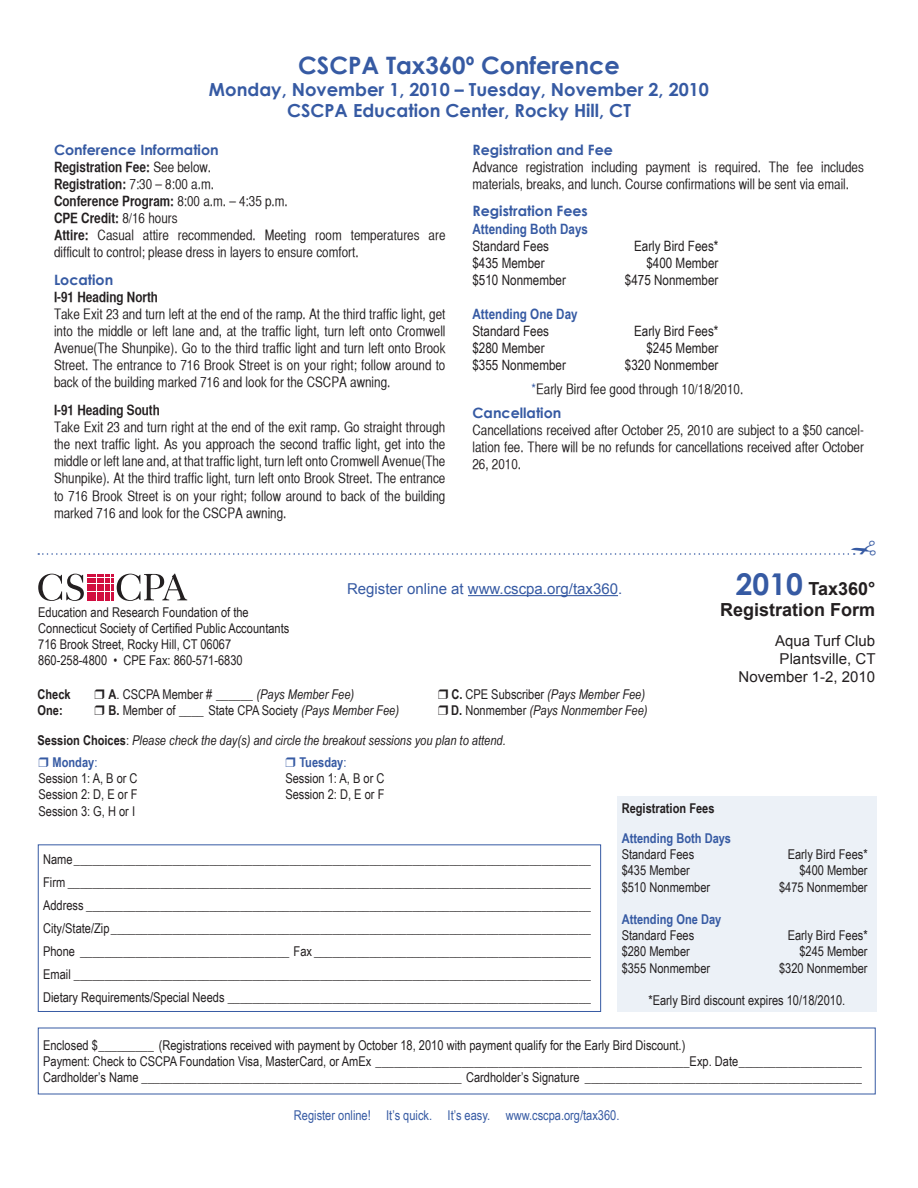
<style>
.page{position:relative;width:918px;height:1188px;background:#fff}
.page>*{position:absolute;margin:0;border:0;box-sizing:border-box;transform-origin:0 0}
.t1{font:700 30px "Century Gothic";color:#365aa3}
.t2{font:700 24px "Century Gothic";color:#365aa3}
.t3{font:700 18px/21.6px "Century Gothic";color:#365aa3;text-align:center}
.t4{font:700 18px/21.6px "Arial";color:#231f20;text-align:right}
.t5{font:15px/18px "Arial";color:#231f20;text-align:right}
.t6{font:15px "Arial";color:#365aa3}
.t7{font:14.25px/17.1px "Helvetica CY Plain";color:#231f20;text-align:justify}
.t8{font:14.25px "Arial Narrow";color:#231f20}
.t9{font:14.25px/17.1px "Helvetica CY Bold";color:#231f20}
.t10{font:700 14.25px "Century Gothic";color:#365aa3}
.t11{font:700 14.25px "Arial Narrow";color:#365aa3}
.t12{font:13.5px/16.2px "Arial Narrow";color:#231f20}
.t13{font:italic 13.5px/22.2px "Arial Narrow";color:#231f20}
.t14{font:13.5px "Arial Narrow";color:#365aa3}
.t15{font:700 13.5px "Arial Narrow";color:#365aa3}
.t16{font:700 13.5px "Arial Narrow";color:#231f20}
.s1{font-family:"Helvetica CY Plain"}
.s2{font-family:"Helvetica CY Bold"}
.s3{color:#365aa3}
.s4{font-weight:700}
.s5{font-style:italic}
.s6{font-weight:700;font-style:normal}
.s7{font-style:normal}
.s8{font-weight:700;font-style:normal;color:#365aa3}
.s9{font-style:normal;color:#365aa3}
.s10{font-weight:700;color:#365aa3}
</style>
<div class="page">
<svg style="left:38px;top:573px;width:149px;height:28px"></svg>
<hr style="left:468px;top:595px;width:150px;height:1px;background:#365aa3">
<div style="left:617px;top:797px;width:259px;height:215px;background:#ecf1f7"></div>
<div style="left:38px;top:844px;width:563px;height:168px;border:1px solid #365aa3"></div>
<svg style="left:38px;top:553px;width:818px;height:2px"></svg>
<h2 class="t2" style="left:298px;top:50px;width:323px">CSCPA Tax360º Conference</h2>
<h3 class="t3" style="left:209px;top:78px;width:502px">Monday, November 1, 2010 – Tuesday, November 2, 2010<br>CSCPA Education Center, Rocky Hill, CT</h3>
<p class="t10" style="left:54px;top:141px;width:166px">Conference Information</p>
<p class="t9" style="left:54px;top:158px;width:235px">Registration Fee: <span class="s1">See below.<br></span>Registration: <span class="s1">7:30 – 8:00 a.m.<br></span>Conference Program: <span class="s1">8:00 a.m. – 4:35 p.m.<br></span>CPE Credit: <span class="s1">8/16 hours</span></p>
<p class="t7" style="left:54px;top:227px;width:393px"><span class="s2">Attire:</span> Casual attire recommended. Meeting room temperatures are difficult to control; please dress in layers to ensure comfort.</p>
<p class="t10" style="left:54px;top:271px;width:61px">Location</p>
<p class="t9" style="left:54px;top:288px;width:106px">I-91 Heading North</p>
<p class="t7" style="left:54px;top:306px;width:393px">Take Exit 23 and turn left at the end of the ramp. At the third traffic light, get into the middle or left lane and, at the traffic light, turn left onto Cromwell Avenue(The Shunpike). Go to the third traffic light and turn left onto Brook Street. The entrance to 716 Brook Street is on your right; follow around to back of the building marked 716 and look for the CSCPA awning.</p>
<p class="t9" style="left:54px;top:401px;width:108px">I-91 Heading South</p>
<p class="t7" style="left:54px;top:419px;width:393px">Take Exit 23 and turn right at the end of the exit ramp. Go straight through the next traffic light. As you approach the second traffic light, get into the middle or left lane and, at that traffic light, turn left onto Cromwell Avenue(The Shunpike). At the third traffic light, turn left onto Brook Street. The entrance to 716 Brook Street is on your right; follow around to back of the building marked 716 and look for the CSCPA awning.</p>
<p class="t10" style="left:472px;top:141px;width:142px">Registration and Fee</p>
<p class="t7" style="left:472px;top:158px;width:393px">Advance registration including payment is required. The fee includes materials, breaks, and lunch. Course confirmations will be sent via email.</p>
<p class="t10" style="left:472px;top:202px;width:117px">Registration Fees</p>
<p class="t11" style="left:472px;top:218px;width:117px">Attending Both Days</p>
<p class="t8" style="left:472px;top:235px;width:78px">Standard Fees</p>
<p class="t8" style="left:634px;top:235px;width:86px">Early Bird Fees*</p>
<p class="t8" style="left:472px;top:252px;width:74px">$435 Member</p>
<p class="t8" style="left:646px;top:252px;width:74px">$400 Member</p>
<p class="t8" style="left:472px;top:269px;width:95px">$510 Nonmember</p>
<p class="t8" style="left:625px;top:269px;width:95px">$475 Nonmember</p>
<p class="t11" style="left:472px;top:303px;width:107px">Attending One Day</p>
<p class="t8" style="left:472px;top:321px;width:78px">Standard Fees</p>
<p class="t8" style="left:634px;top:321px;width:86px">Early Bird Fees*</p>
<p class="t8" style="left:472px;top:338px;width:74px">$280 Member</p>
<p class="t8" style="left:646px;top:338px;width:74px">$245 Member</p>
<p class="t8" style="left:472px;top:355px;width:95px">$355 Nonmember</p>
<p class="t8" style="left:625px;top:355px;width:95px">$320 Nonmember</p>
<p class="t7" style="left:532px;top:381px;width:213px"><span class="s3">*</span>Early Bird fee good through 10/18/2010.</p>
<p class="t10" style="left:472px;top:404px;width:90px">Cancellation</p>
<p class="t7" style="left:472px;top:422px;width:393px">Cancellations received after October 25, 2010 are subject to a $50 cancel&shy;lation fee. There will be no refunds for cancellations received after October 26, 2010.</p>
<p class="t12" style="left:38px;top:603px;width:253px">Education and Research Foundation of the Connecticut Society of Certified Public Accountants 716 Brook Street, Rocky Hill, CT 06067<br>860-258-4800 • CPE Fax: 860-571-6830</p>
<h1 class="t1" style="left:736px;top:565px;width:69px">2010</h1>
<p class="t5" style="left:739px;top:631px;width:139px">Aqua Turf Club<br>Plantsville, CT<br>November 1-2, 2010</p>
<p class="t6" style="left:347px;top:579px;width:277px">Register online at www.cscpa.org/tax360.</p>
<h3 class="t4" style="left:720px;top:578px;width:157px">Tax360°<br>Registration Form</h3>
<p class="t16" style="left:38px;top:684px;width:35px">Check</p>
<p class="t12" style="left:109px;top:686px;width:247px"><span class="s4">A</span>. CSCPA Member # ______ <span class="s5">(Pays Member Fee)</span></p>
<p class="t13" style="left:451px;top:683px;width:195px"><span class="s6">C.</span> <span class="s7">CPE Subscriber</span> (Pays Member Fee)</p>
<p class="t16" style="left:38px;top:700px;width:27px">One:</p>
<p class="t12" style="left:109px;top:702px;width:292px"><span class="s4">B.</span> Member of ____ State CPA Society <span class="s5">(Pays Member Fee)</span></p>
<p class="t13" style="left:451px;top:699px;width:198px"><span class="s6">D.</span> <span class="s7">Nonmember</span> (Pays Nonmember Fee)</p>
<p class="t13" style="left:53px;top:729px;width:455px;text-indent:-15px"><span class="s6">Session Choices</span><span class="s7">:</span> Please check the day(s) and circle the breakout sessions you plan to attend.<br><span class="s8">Monday</span><span class="s9">:</span></p>
<p class="t12" style="left:39px;top:770px;width:101px;text-align:justify">Session 1: A, B or C Session 2: D, E or F Session 3: G, H or I</p>
<p class="t12" style="left:285px;top:754px;width:101px;text-indent:14px"><span class="s10">Tuesday</span><span class="s3">:<br></span>Session 1: A, B or C<br>Session 2: D, E or F</p>
<p class="t16" style="left:622px;top:798px;width:94px">Registration Fees</p>
<p class="t15" style="left:622px;top:828px;width:111px">Attending Both Days</p>
<p class="t12" style="left:622px;top:846px;width:74px">Standard Fees</p>
<p class="t12" style="left:788px;top:846px;width:81px">Early Bird Fees*</p>
<p class="t12" style="left:622px;top:862px;width:70px">$435 Member</p>
<p class="t12" style="left:799px;top:862px;width:70px">$400 Member</p>
<p class="t12" style="left:622px;top:878px;width:90px">$510 Nonmember</p>
<p class="t12" style="left:779px;top:878px;width:90px">$475 Nonmember</p>
<p class="t15" style="left:622px;top:909px;width:101px">Attending One Day</p>
<p class="t12" style="left:622px;top:927px;width:74px">Standard Fees</p>
<p class="t12" style="left:788px;top:927px;width:81px">Early Bird Fees*</p>
<p class="t12" style="left:622px;top:943px;width:70px">$280 Member</p>
<p class="t12" style="left:799px;top:943px;width:70px">$245 Member</p>
<p class="t12" style="left:622px;top:959px;width:90px">$355 Nonmember</p>
<p class="t12" style="left:779px;top:959px;width:90px">$320 Nonmember</p>
<p class="t12" style="left:648px;top:992px;width:198px">*Early Bird discount expires 10/18/2010.</p>
<p class="t12" style="left:43px;top:847px;width:549px;line-height:23px;text-align:justify">Name____________________________________________________________________________________ Firm _____________________________________________________________________________________ Address __________________________________________________________________________________ City/State/Zip______________________________________________________________________________ Phone __________________________________ Fax _____________________________________________ Email ____________________________________________________________________________________ Dietary Requirements/Special Needs ___________________________________________________________</p>
<p class="t12" style="left:43px;top:1036px;width:820px">Enclosed $_________ (Registrations received with payment by October 18, 2010 with payment qualify for the Early Bird Discount.)<br>Payment: Check to CSCPA Foundation Visa, MasterCard, or AmEx ___________________________________________________Exp. Date____________________<br>Cardholder’s Name ____________________________________________________ Cardholder’s Signature _____________________________________________</p>
<p class="t14" style="left:294px;top:1106px;width:327px">Register online! It’s quick. It’s easy. www.cscpa.org/tax360.</p>
</div>
